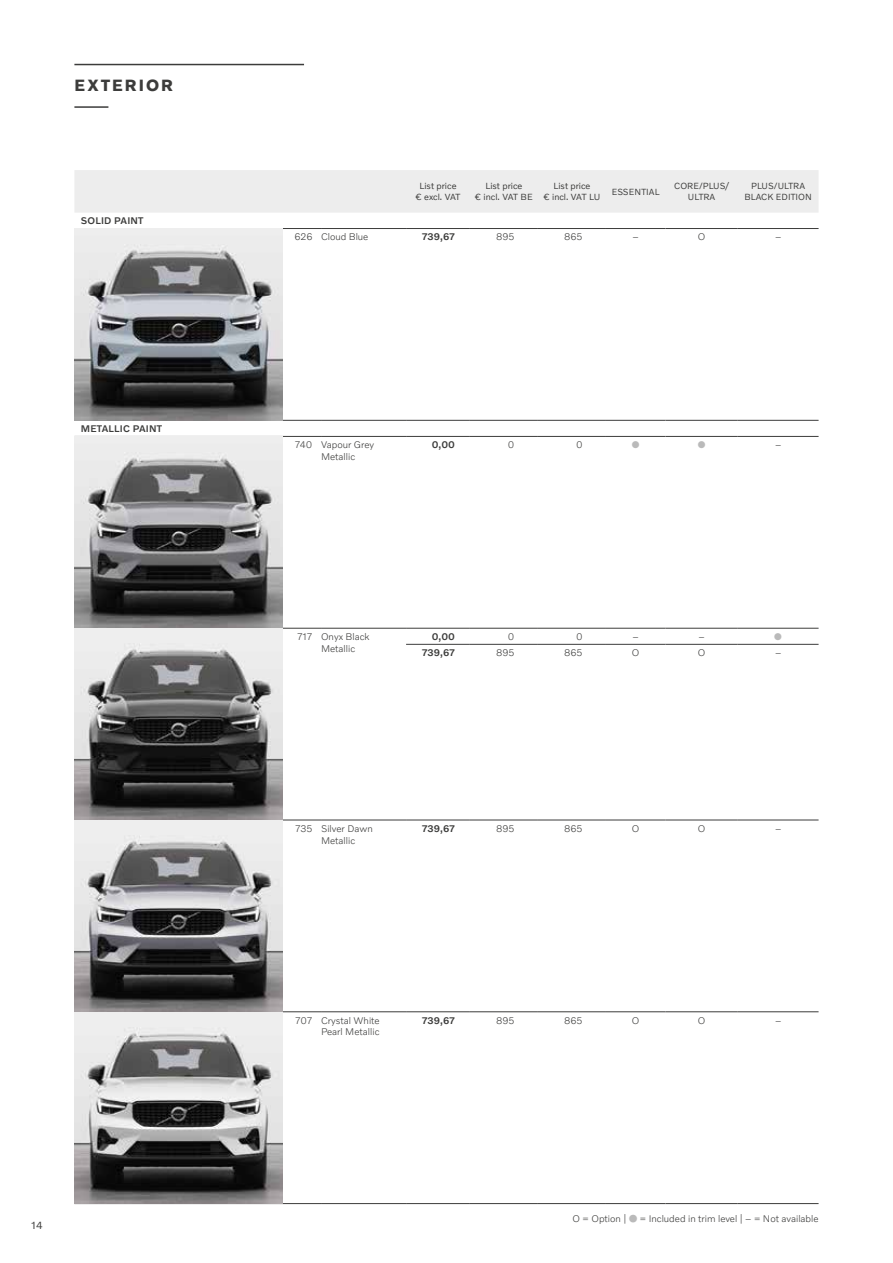
<style>
.page{position:relative;width:893px;height:1263px;background:#fff}
.page>*{position:absolute;margin:0;border:0;box-sizing:border-box;transform-origin:0 0}
.t1{font:700 16.5px "Volvo Novum";letter-spacing:.125em;color:#3c3c3b}
.t2{font:10.5px "Volvo Novum";color:#3c3c3b}
.t3{font:300 9.75px/11.7px "Volvo Novum";color:#3c3c3b}
.t4{font:500 9.75px "Volvo Novum";color:#3c3c3b}
.t5{font:500 9.75px "Volvo Novum";letter-spacing:.02em;color:#3c3c3b}
.t6{font:9.75px "Zapf Dingbats ITC";color:#bababa}
.t7{font:9px/10.8px "Volvo Novum";color:#3c3c3b;text-align:center}
.s1{font-family:"European Pi One";font-weight:400;color:#bababa}
</style>
<div class="page">
<hr style="left:74px;top:64px;width:230px;height:1px;background:#3c3c3b">
<hr style="left:74px;top:106px;width:34px;height:2px;background:#3c3c3b">
<div style="left:74px;top:170px;width:745px;height:43px;background:#ededed"></div>
<hr style="left:74px;top:228px;width:209px;height:1px;background:#3c3c3b">
<hr style="left:283px;top:228px;width:38px;height:1px;background:#3c3c3b">
<hr style="left:321px;top:228px;width:85px;height:1px;background:#3c3c3b">
<hr style="left:406px;top:228px;width:64px;height:1px;background:#3c3c3b">
<hr style="left:470px;top:228px;width:68px;height:1px;background:#3c3c3b">
<hr style="left:538px;top:228px;width:68px;height:1px;background:#3c3c3b">
<hr style="left:606px;top:228px;width:59px;height:1px;background:#3c3c3b">
<hr style="left:665px;top:228px;width:73px;height:1px;background:#3c3c3b">
<hr style="left:738px;top:228px;width:81px;height:1px;background:#3c3c3b">
<hr style="left:74px;top:436px;width:209px;height:1px;background:#3c3c3b">
<hr style="left:283px;top:436px;width:38px;height:1px;background:#3c3c3b">
<hr style="left:321px;top:436px;width:85px;height:1px;background:#3c3c3b">
<hr style="left:406px;top:436px;width:64px;height:1px;background:#3c3c3b">
<hr style="left:470px;top:436px;width:68px;height:1px;background:#3c3c3b">
<hr style="left:538px;top:436px;width:68px;height:1px;background:#3c3c3b">
<hr style="left:606px;top:436px;width:59px;height:1px;background:#3c3c3b">
<hr style="left:665px;top:436px;width:73px;height:1px;background:#3c3c3b">
<hr style="left:738px;top:436px;width:81px;height:1px;background:#3c3c3b">
<hr style="left:283px;top:628px;width:38px;height:1px;background:#3c3c3b">
<hr style="left:321px;top:628px;width:85px;height:1px;background:#3c3c3b">
<hr style="left:406px;top:628px;width:64px;height:1px;background:#3c3c3b">
<hr style="left:470px;top:628px;width:68px;height:1px;background:#3c3c3b">
<hr style="left:538px;top:628px;width:68px;height:1px;background:#3c3c3b">
<hr style="left:606px;top:628px;width:59px;height:1px;background:#3c3c3b">
<hr style="left:665px;top:628px;width:73px;height:1px;background:#3c3c3b">
<hr style="left:738px;top:628px;width:81px;height:1px;background:#3c3c3b">
<hr style="left:406px;top:644px;width:64px;height:1px;background:#3c3c3b">
<hr style="left:470px;top:644px;width:68px;height:1px;background:#3c3c3b">
<hr style="left:538px;top:644px;width:68px;height:1px;background:#3c3c3b">
<hr style="left:606px;top:644px;width:59px;height:1px;background:#3c3c3b">
<hr style="left:665px;top:644px;width:73px;height:1px;background:#3c3c3b">
<hr style="left:738px;top:644px;width:81px;height:1px;background:#3c3c3b">
<hr style="left:283px;top:820px;width:38px;height:1px;background:#3c3c3b">
<hr style="left:321px;top:820px;width:85px;height:1px;background:#3c3c3b">
<hr style="left:406px;top:820px;width:64px;height:1px;background:#3c3c3b">
<hr style="left:470px;top:820px;width:68px;height:1px;background:#3c3c3b">
<hr style="left:538px;top:820px;width:68px;height:1px;background:#3c3c3b">
<hr style="left:606px;top:820px;width:59px;height:1px;background:#3c3c3b">
<hr style="left:665px;top:820px;width:73px;height:1px;background:#3c3c3b">
<hr style="left:738px;top:820px;width:81px;height:1px;background:#3c3c3b">
<hr style="left:283px;top:1011px;width:38px;height:1px;background:#3c3c3b">
<hr style="left:321px;top:1011px;width:85px;height:1px;background:#3c3c3b">
<hr style="left:406px;top:1011px;width:64px;height:1px;background:#3c3c3b">
<hr style="left:470px;top:1011px;width:68px;height:1px;background:#3c3c3b">
<hr style="left:538px;top:1011px;width:68px;height:1px;background:#3c3c3b">
<hr style="left:606px;top:1011px;width:59px;height:1px;background:#3c3c3b">
<hr style="left:665px;top:1011px;width:73px;height:1px;background:#3c3c3b">
<hr style="left:738px;top:1011px;width:81px;height:1px;background:#3c3c3b">
<hr style="left:74px;top:1203px;width:209px;height:1px;background:#3c3c3b">
<hr style="left:283px;top:1203px;width:38px;height:1px;background:#3c3c3b">
<hr style="left:321px;top:1203px;width:85px;height:1px;background:#3c3c3b">
<hr style="left:406px;top:1203px;width:64px;height:1px;background:#3c3c3b">
<hr style="left:470px;top:1203px;width:68px;height:1px;background:#3c3c3b">
<hr style="left:538px;top:1203px;width:68px;height:1px;background:#3c3c3b">
<hr style="left:606px;top:1203px;width:59px;height:1px;background:#3c3c3b">
<hr style="left:665px;top:1203px;width:73px;height:1px;background:#3c3c3b">
<hr style="left:738px;top:1203px;width:81px;height:1px;background:#3c3c3b">
<hr style="left:74px;top:420px;width:209px;height:1px;background:#3c3c3b">
<hr style="left:283px;top:420px;width:38px;height:1px;background:#3c3c3b">
<hr style="left:321px;top:420px;width:85px;height:1px;background:#3c3c3b">
<hr style="left:406px;top:420px;width:64px;height:1px;background:#3c3c3b">
<hr style="left:470px;top:420px;width:68px;height:1px;background:#3c3c3b">
<hr style="left:538px;top:420px;width:68px;height:1px;background:#3c3c3b">
<hr style="left:606px;top:420px;width:59px;height:1px;background:#3c3c3b">
<hr style="left:665px;top:420px;width:73px;height:1px;background:#3c3c3b">
<hr style="left:738px;top:420px;width:81px;height:1px;background:#3c3c3b">
<img style="left:74px;top:229px;width:209px;height:191px">
<img style="left:74px;top:437px;width:209px;height:766px">
<h1 class="t1" style="left:75px;top:75px;width:100px">EXTERIOR</h1>
<p class="t5" style="left:81px;top:215px;width:64px">SOLID PAINT</p>
<p class="t5" style="left:81px;top:423px;width:83px">METALLIC PAINT</p>
<p class="t2" style="left:31px;top:1218px;width:13px">14</p>
<p class="t7" style="left:415px;top:181px;width:46px">List price € excl. VAT</p>
<p class="t7" style="left:475px;top:181px;width:60px">List price<br>€ incl. VAT BE</p>
<p class="t7" style="left:543px;top:181px;width:59px">List price<br>€ incl. VAT LU</p>
<p class="t7" style="left:612px;top:186px;width:49px">ESSENTIAL</p>
<p class="t7" style="left:674px;top:181px;width:56px">CORE/PLUS/<br>ULTRA</p>
<p class="t7" style="left:744px;top:181px;width:69px">PLUS/ULTRA<br>BLACK EDITION</p>
<p class="t3" style="left:294px;top:231px;width:75px">626 Cloud Blue</p>
<p class="t4" style="left:422px;top:231px;width:35px">739,67</p>
<p class="t3" style="left:496px;top:231px;width:20px">895</p>
<p class="t3" style="left:564px;top:231px;width:20px">865</p>
<p class="t3" style="left:632px;top:231px;width:8px">–</p>
<p class="t3" style="left:698px;top:231px;width:9px">O</p>
<p class="t3" style="left:775px;top:231px;width:8px">–</p>
<p class="t3" style="left:321px;top:439px;width:55px;text-indent:-26px">740 Vapour Grey<br>Metallic</p>
<p class="t4" style="left:432px;top:439px;width:25px">0,00</p>
<p class="t3" style="left:508px;top:439px;width:8px">0</p>
<p class="t3" style="left:576px;top:439px;width:8px">0</p>
<p class="t6" style="left:632px;top:440px;width:9px">●</p>
<p class="t6" style="left:698px;top:440px;width:9px">●</p>
<p class="t3" style="left:775px;top:439px;width:8px">–</p>
<p class="t3" style="left:321px;top:630px;width:50px;text-indent:-24px">717 Onyx Black<br>Metallic</p>
<p class="t4" style="left:432px;top:630px;width:25px">0,00</p>
<p class="t3" style="left:508px;top:630px;width:8px">0</p>
<p class="t3" style="left:576px;top:630px;width:8px">0</p>
<p class="t3" style="left:632px;top:630px;width:8px">–</p>
<p class="t3" style="left:698px;top:630px;width:8px">–</p>
<p class="t6" style="left:774px;top:632px;width:9px">●</p>
<p class="t4" style="left:422px;top:647px;width:35px">739,67</p>
<p class="t3" style="left:496px;top:647px;width:20px">895</p>
<p class="t3" style="left:564px;top:647px;width:20px">865</p>
<p class="t3" style="left:632px;top:647px;width:9px">O</p>
<p class="t3" style="left:698px;top:647px;width:9px">O</p>
<p class="t3" style="left:775px;top:647px;width:8px">–</p>
<p class="t3" style="left:321px;top:822px;width:53px;text-indent:-26px">735 Silver Dawn<br>Metallic</p>
<p class="t4" style="left:422px;top:822px;width:35px">739,67</p>
<p class="t3" style="left:496px;top:822px;width:20px">895</p>
<p class="t3" style="left:564px;top:822px;width:20px">865</p>
<p class="t3" style="left:632px;top:822px;width:9px">O</p>
<p class="t3" style="left:698px;top:822px;width:9px">O</p>
<p class="t3" style="left:775px;top:822px;width:8px">–</p>
<p class="t3" style="left:295px;top:1014px;width:86px;text-align:right">707 Crystal White<br>Pearl Metallic</p>
<p class="t4" style="left:422px;top:1014px;width:35px">739,67</p>
<p class="t3" style="left:496px;top:1014px;width:20px">895</p>
<p class="t3" style="left:564px;top:1014px;width:20px">865</p>
<p class="t3" style="left:632px;top:1014px;width:9px">O</p>
<p class="t3" style="left:698px;top:1014px;width:9px">O</p>
<p class="t3" style="left:775px;top:1014px;width:8px">–</p>
<p class="t3" style="left:573px;top:1213px;width:247px">O = Option | <span class="s1">V</span> = Included in trim level | – = Not available</p>
</div>
